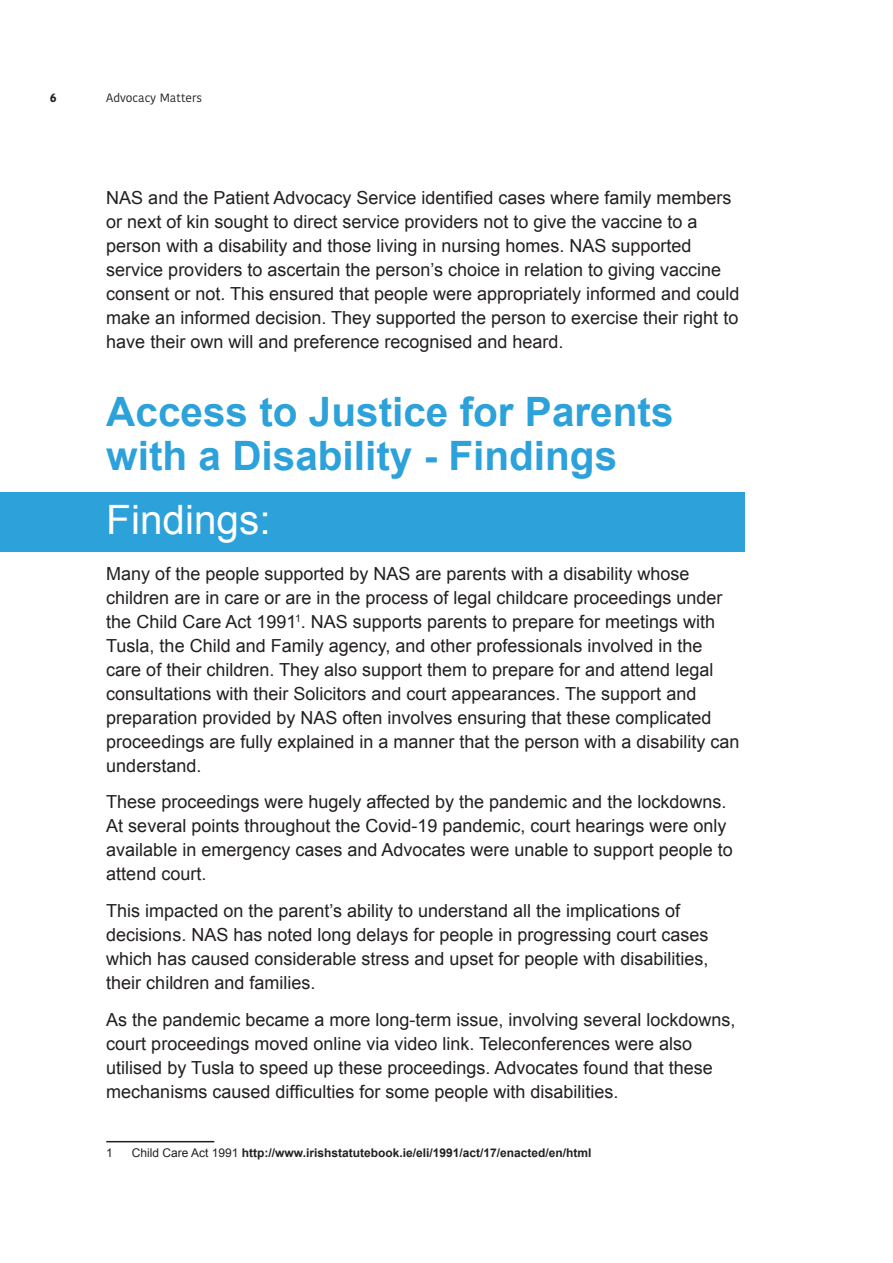
<style>
.page{position:relative;width:893px;height:1263px;background:#fff}
.page>*{position:absolute;margin:0;border:0;box-sizing:border-box;transform-origin:0 0}
.Body_Text{font:700 40.5px/43.5px "Arial";color:#2ca1da}
.H1_shaded{font:40.5px "Arial";color:#fff}
.Body_Text-2{font:18px/24px "Arial";color:#231f20}
.Footnote_text{font:700 12px "Arial";color:#231f20}
.t1{font:12px "Kohinoor Bangla";color:#231f20}
.Footnote_text-2{font:12px "Arial";color:#231f20}
.t2{font:700 12px "Kohinoor Bangla";color:#231f20}
.s1{font-weight:400}
</style>
<div class="page">
<div style="left:0;top:492px;width:744px;height:59px;background:#2ca1da"></div>
<hr style="left:106px;top:1141px;width:108px;height:1px;background:#231f20">
<p class="t2" style="left:50px;top:87px;width:8px">6</p>
<p class="t1" style="left:106px;top:89px;width:97px">Advocacy Matters</p>
<p class="Body_Text-2" style="left:106px;top:186px;width:634px">NAS and the Patient Advocacy Service identified cases where family members or next of kin sought to direct service providers not to give the vaccine to a person with a disability and those living in nursing homes. NAS supported service providers to ascertain the person’s choice in relation to giving vaccine consent or not. This ensured that people were appropriately informed and could make an informed decision. They supported the person to exercise their right to have their own will and preference recognised and heard.</p>
<p class="Body_Text" style="left:106px;top:391px;width:569px">Access to Justice for Parents with a Disability - Findings</p>
<p class="H1_shaded" style="left:106px;top:493px;width:166px">Findings:</p>
<p class="Body_Text-2" style="left:106px;top:561px;width:635px">Many of the people supported by NAS are parents with a disability whose children are in care or are in the process of legal childcare proceedings under the Child Care Act 1991<sup>1</sup>. NAS supports parents to prepare for meetings with Tusla, the Child and Family agency, and other professionals involved in the care of their children. They also support them to prepare for and attend legal consultations with their Solicitors and court appearances. The support and preparation provided by NAS often involves ensuring that these complicated proceedings are fully explained in a manner that the person with a disability can understand.</p>
<p class="Body_Text-2" style="left:106px;top:790px;width:628px">These proceedings were hugely affected by the pandemic and the lockdowns.<br>At several points throughout the Covid-19 pandemic, court hearings were only available in emergency cases and Advocates were unable to support people to attend court.</p>
<p class="Body_Text-2" style="left:106px;top:899px;width:604px">This impacted on the parent’s ability to understand all the implications of decisions. NAS has noted long delays for people in progressing court cases which has caused considerable stress and upset for people with disabilities, their children and families.</p>
<p class="Body_Text-2" style="left:106px;top:1008px;width:631px">As the pandemic became a more long-term issue, involving several lockdowns, court proceedings moved online via video link. Teleconferences were also utilised by Tusla to speed up these proceedings. Advocates found that these mechanisms caused difficulties for some people with disabilities.</p>
<p class="Footnote_text-2" style="left:106px;top:1144px;width:8px">1</p>
<p class="Footnote_text" style="left:132px;top:1144px;width:461px"><span class="s1">Child Care Act 1991</span> http://www.irishstatutebook.ie/eli/1991/act/17/enacted/en/html</p>
</div>
